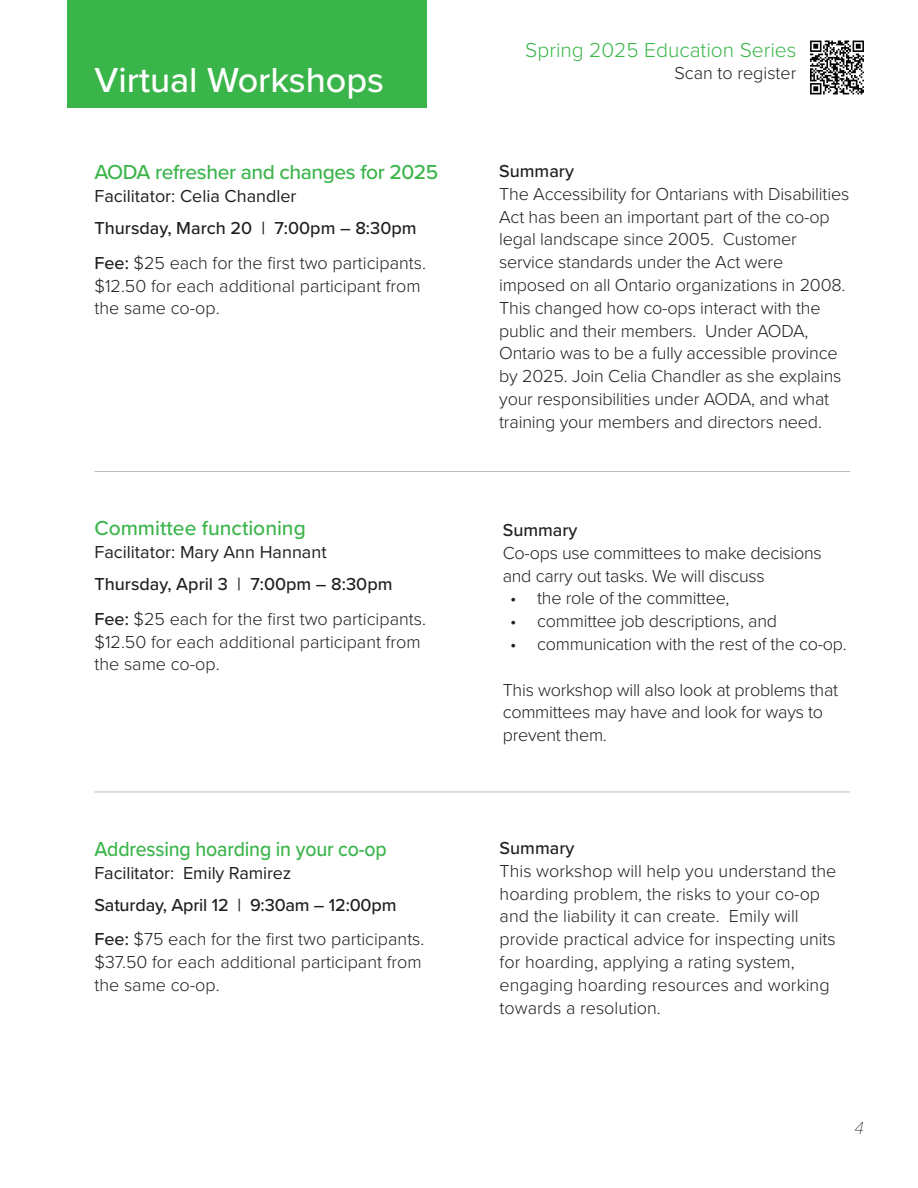
<style>
.page{position:relative;width:918px;height:1188px;background:#fff}
.page>*{position:absolute;margin:0;border:0;box-sizing:border-box;transform-origin:0 0}
.t1{font:500 36px "Proxima Nova";color:#fff}
.t2{font:500 21px "Proxima Nova";letter-spacing:-.01em;color:#3ab54a}
.t3{font:500 21px "Proxima Nova";letter-spacing:-.01em;color:#3ab54a;scale:.93 1}
.t4{font:300 21px "Proxima Nova";color:#3ab54a}
.t5{font:300 18px/22.8px "Proxima Nova";letter-spacing:-.01em;color:#231f20}
.t6{font:500 18px/34.8px "Proxima Nova";color:#231f20}
.t7{font:18px "Proxima Nova";color:#231f20}
.t8{font:italic 100 18px "Proxima Nova";color:#231f20}
.s1{font-weight:300}
.s2{font-weight:500}
</style>
<div class="page">
<div style="left:68px;top:0;width:359px;height:108px;background:#3ab54a"></div>
<hr style="left:94px;top:792px;width:756px;height:1px;background:#bcbdc0">
<hr style="left:94px;top:471px;width:756px;height:1px;background:#bcbdc0">
<svg style="left:810px;top:40px;width:54px;height:54px"></svg>
<h1 class="t1" style="left:94px;top:53px;width:291px">Virtual Workshops</h1>
<p class="t2" style="left:94px;top:156px;width:345px">AODA refresher and changes for 2025</p>
<p class="t7" style="left:94px;top:182px;width:204px">Facilitator: Celia Chandler</p>
<p class="t6" style="left:94px;top:210px;width:333px">Thursday, March 20 | 7:00pm – 8:30pm<br>Fee: <span class="s1">$25 each for the first two participants.</span></p>
<p class="t5" style="left:94px;top:273px;width:328px">$12.50 for each additional participant from the same co-op.</p>
<p class="t2" style="left:94px;top:512px;width:213px">Committee functioning</p>
<p class="t7" style="left:94px;top:538px;width:234px">Facilitator: Mary Ann Hannant</p>
<p class="t5" style="left:94px;top:566px;width:333px;line-height:34.8px"><span class="s2">Thursday, April 3 | 7:00pm – 8:30pm<br>Fee:</span> $25 each for the first two participants.</p>
<p class="t5" style="left:94px;top:629px;width:328px">$12.50 for each additional participant from the same co-op.</p>
<p class="t3" style="left:94px;top:833px;width:316px">Addressing hoarding in your co-op</p>
<p class="t7" style="left:94px;top:859px;width:198px">Facilitator: Emily Ramirez</p>
<p class="t6" style="left:94px;top:887px;width:332px">Saturday, April 12 | 9:30am – 12:00pm<br>Fee: <span class="s1">$75 each for the first two participants.</span></p>
<p class="t5" style="left:94px;top:950px;width:329px">$37.50 for each additional participant from the same co-op.</p>
<p class="t4" style="left:525px;top:34px;width:273px">Spring 2025 Education Series</p>
<p class="t5" style="left:674px;top:60px;width:124px">Scan to register</p>
<p class="t6" style="left:499px;top:153px;width:76px">Summary</p>
<p class="t5" style="left:499px;top:181px;width:352px">The Accessibility for Ontarians with Disabilities Act has been an important part of the co-op legal landscape since 2005. Customer service standards under the Act were imposed on all Ontario organizations in 2008.<br>This changed how co-ops interact with the public and their members. Under AODA, Ontario was to be a fully accessible province by 2025. Join Celia Chandler as she explains your responsibilities under AODA, and what training your members and directors need.</p>
<p class="t6" style="left:503px;top:512px;width:76px">Summary</p>
<p class="t5" style="left:503px;top:540px;width:321px">Co-ops use committees to make decisions and carry out tasks. We will discuss</p>
<p class="t5" style="left:510px;top:586px;width:221px">• the role of the committee,</p>
<p class="t5" style="left:510px;top:609px;width:268px">• committee job descriptions, and</p>
<p class="t5" style="left:510px;top:632px;width:338px">• communication with the rest of the co-op.</p>
<p class="t5" style="left:503px;top:677px;width:337px">This workshop will also look at problems that committees may have and look for ways to prevent them.</p>
<p class="t6" style="left:500px;top:830px;width:76px">Summary</p>
<p class="t5" style="left:500px;top:858px;width:338px">This workshop will help you understand the hoarding problem, the risks to your co-op and the liability it can create. Emily will provide practical advice for inspecting units for hoarding, applying a rating system, engaging hoarding resources and working towards a resolution.</p>
<p class="t8" style="left:855px;top:1115px;width:11px">4</p>
</div>
